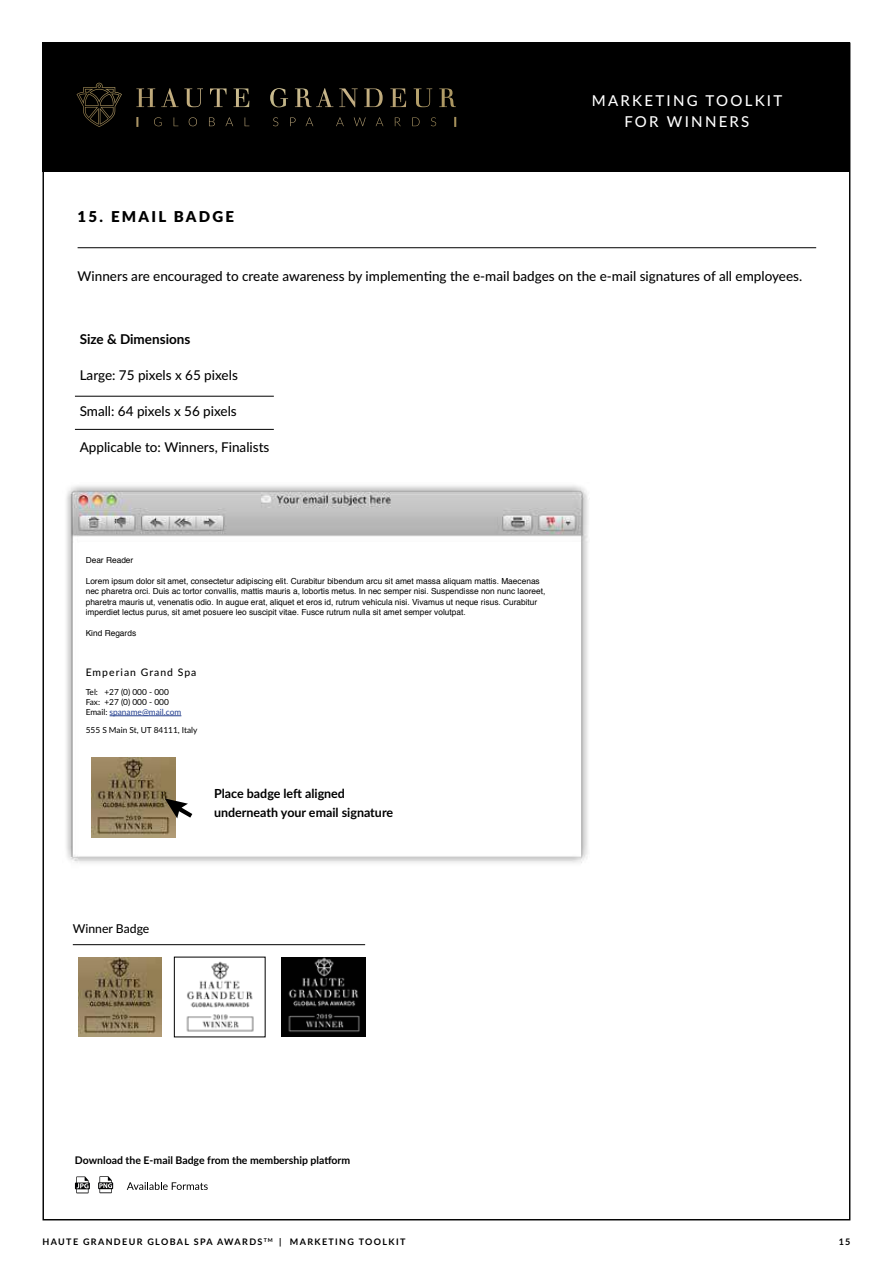
<style>
.page{position:relative;width:893px;height:1263px;background:#fff}
.page>*{position:absolute;margin:0;border:0;box-sizing:border-box;transform-origin:0 0}
.t1{font:500 15px/21px "Lato";letter-spacing:.15em;color:#fff;text-align:center}
.t2{font:900 15px "Lato";letter-spacing:.15em;color:#000}
.t3{font:500 13.5px "Lato";color:#000}
.t4{font:700 13.5px "Lato";color:#000}
.t5{font:700 12.45px/18.8px "Lato";color:#000}
.t6{font:500 12.15px "Lato";color:#000}
.t7{font:700 10.5px "Lato";color:#000}
.t8{font:500 10.35px "Lato";letter-spacing:.1em;color:#000}
.t9{font:700 9px "Lato";letter-spacing:.15em;color:#000}
.t10{font:8.4px/10.4px "Helvetica";color:#000}
.t11{font:8.4px/10.4px "Lato";color:#000}
.s1{color:#25408f}
</style>
<div class="page">
<div style="left:43px;top:43px;width:807px;height:129px;background:#000"></div>
<hr style="left:75px;top:429px;width:199px;height:1px;background:#000">
<hr style="left:75px;top:396px;width:199px;height:1px;background:#000">
<hr style="left:78px;top:247px;width:738px;height:1px;background:#000">
<img style="left:66px;top:485px;width:522px;height:378px">
<hr style="left:110px;top:715px;width:71px;height:1px;background:#25408f">
<hr style="left:73px;top:944px;width:292px;height:1px;background:#000">
<img style="left:78px;top:957px;width:84px;height:80px">
<img style="left:92px;top:758px;width:83px;height:80px">
<img style="left:282px;top:957px;width:83px;height:80px">
<img style="left:186px;top:961px;width:68px;height:71px">
<svg style="left:165px;top:798px;width:27px;height:20px"></svg>
<svg style="left:127px;top:1182px;width:81px;height:8px"></svg>
<svg style="left:75px;top:1176px;width:15px;height:17px"></svg>
<svg style="left:98px;top:1176px;width:15px;height:17px"></svg>
<img style="left:77px;top:83px;width:379px;height:44px">
<h1 class="t2" style="left:78px;top:205px;width:158px">15. EMAIL BADGE</h1>
<h1 class="t1" style="left:592px;top:90px;width:192px">MARKETING TOOLKIT<br>FOR WINNERS</h1>
<h2 class="t3" style="left:78px;top:266px;width:726px">Winners are encouraged to create awareness by implementing the e-mail badges on the e-mail signatures of all employees.</h2>
<h2 class="t4" style="left:80px;top:329px;width:112px">Size &amp; Dimensions</h2>
<h2 class="t3" style="left:80px;top:366px;width:160px">Large: 75 pixels x 65 pixels</h2>
<h2 class="t3" style="left:80px;top:402px;width:159px">Small: 64 pixels x 56 pixels</h2>
<h2 class="t3" style="left:80px;top:438px;width:191px">Applicable to: Winners, Finalists</h2>
<p class="t10" style="left:86px;top:555px;width:49px">Dear Reader</p>
<p class="t10" style="left:86px;top:576px;width:461px">Lorem ipsum dolor sit amet, consectetur adipiscing elit. Curabitur bibendum arcu sit amet massa aliquam mattis. Maecenas nec pharetra orci. Duis ac tortor convallis, mattis mauris a, lobortis metus. In nec semper nisi. Suspendisse non nunc laoreet, pharetra mauris ut, venenatis odio. In augue erat, aliquet et eros id, rutrum vehicula nisi. Vivamus ut neque risus. Curabitur imperdiet lectus purus, sit amet posuere leo suscipit vitae. Fusce rutrum nulla sit amet semper volutpat.</p>
<p class="t10" style="left:86px;top:628px;width:52px">Kind Regards</p>
<p class="t8" style="left:86px;top:664px;width:112px">Emperian Grand Spa</p>
<p class="t11" style="left:86px;top:686px;width:97px">Tel: +27 (0) 000 - 000<br>Fax: +27 (0) 000 - 000<br>Email: <span class="s1">spaname@mail.com</span></p>
<p class="t11" style="left:86px;top:724px;width:113px">555 S Main St, UT 84111, Italy</p>
<h3 class="t5" style="left:214px;top:783px;width:181px">Place badge left aligned underneath your email signature</h3>
<h3 class="t6" style="left:73px;top:919px;width:78px">Winner Badge</h3>
<p class="t7" style="left:75px;top:1153px;width:277px">Download the E-mail Badge from the membership platform</p>
<p class="t9" style="left:43px;top:1235px;width:364px">HAUTE GRANDEUR GLOBAL SPA AWARDS <sup>TM</sup> | MARKETING TOOLKIT</p>
<p class="t9" style="left:839px;top:1235px;width:13px">15</p>
</div>
